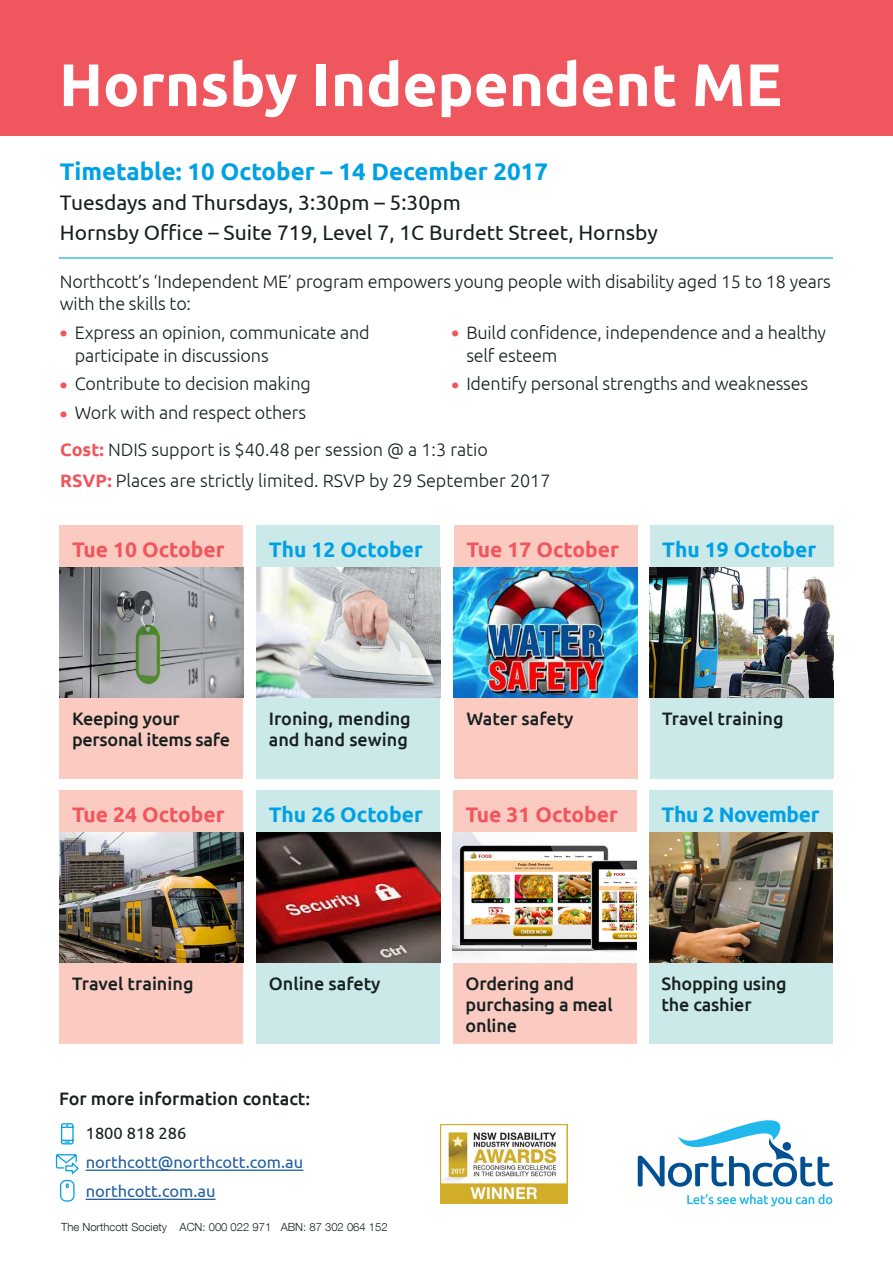
<style>
.page{position:relative;width:893px;height:1263px;background:#fff}
.page>*{position:absolute;margin:0;border:0;box-sizing:border-box;transform-origin:0 0}
.t1{font:700 60px "Ubuntu";color:#fff}
.t2{font:700 24px "Ubuntu";color:#00a1e4}
.t3{font:21px/30px "Ubuntu";color:#16211f}
.t4{font:700 21px "Ubuntu";color:#f0565d}
.t5{font:700 21px "Ubuntu";color:#00a1e4}
.t6{font:700 21px "Ubuntu";letter-spacing:-.02em;color:#00a1e4}
.t7{font:300 18px/22.5px "Ubuntu";letter-spacing:-.01em;color:#16211f}
.t8{font:500 18px/21px "Ubuntu";letter-spacing:-.01em;color:#16211f}
.t9{font:16.5px/29.1px "Ubuntu";color:#215e9e}
.t10{font:16.5px "Ubuntu";color:#16211f}
.t11{font:300 11.25px "Helvetica Neue LT Com";color:#16211f}
.s1{font-weight:700;font-size:21px;color:#f0565d}
.s2{font-weight:700;color:#f0565d}
</style>
<div class="page">
<svg style="left:638px;top:1120px;width:195px;height:67px"></svg>
<svg style="left:687px;top:1194px;width:145px;height:12px"></svg>
<div style="left:60px;top:525px;width:183px;height:253px;background:#fbcac1"></div>
<div style="left:60px;top:790px;width:183px;height:253px;background:#fbcac1"></div>
<div style="left:453px;top:790px;width:184px;height:253px;background:#fbcac1"></div>
<div style="left:649px;top:790px;width:184px;height:253px;background:#cbe9e8"></div>
<div style="left:454px;top:525px;width:184px;height:253px;background:#fbcac1"></div>
<div style="left:256px;top:525px;width:184px;height:253px;background:#cbe9e8"></div>
<div style="left:649px;top:525px;width:184px;height:253px;background:#cbe9e8"></div>
<div style="left:256px;top:790px;width:184px;height:253px;background:#cbe9e8"></div>
<hr style="left:59px;top:257px;width:774px;height:2px;background:#00a1e4">
<img style="left:60px;top:568px;width:183px;height:130px">
<img style="left:60px;top:833px;width:183px;height:130px">
<img style="left:453px;top:833px;width:184px;height:130px">
<img style="left:649px;top:833px;width:184px;height:130px">
<img style="left:454px;top:568px;width:184px;height:130px">
<img style="left:256px;top:568px;width:184px;height:130px">
<img style="left:649px;top:568px;width:184px;height:130px">
<img style="left:256px;top:833px;width:184px;height:130px">
<img style="left:440px;top:1125px;width:128px;height:78px">
<svg style="left:61px;top:1123px;width:13px;height:22px"></svg>
<svg style="left:55px;top:1154px;width:24px;height:48px"></svg>
<hr style="left:86px;top:1169px;width:217px;height:2px;background:#215e9e">
<hr style="left:86px;top:1199px;width:130px;height:1px;background:#215e9e">
<div style="left:0;top:0;width:893px;height:135px;background:#f0565d"></div>
<h1 class="t1" style="left:59px;top:48px;width:724px">Hornsby Independent ME</h1>
<h2 class="t2" style="left:60px;top:156px;width:490px">Timetable: 10 October – 14 December 2017</h2>
<p class="t3" style="left:60px;top:186px;width:599px">Tuesdays and Thursdays, 3:30pm – 5:30pm<br>Hornsby Office – Suite 719, Level 7, 1C Burdett Street, Hornsby</p>
<p class="t7" style="left:60px;top:269px;width:773px">Northcott’s ‘Independent ME’ program empowers young people with disability aged 15 to 18 years with the skills to:</p>
<p class="t7" style="left:75px;top:321px;width:296px;text-indent:-15px"><span class="s1">•</span> Express an opinion, communicate and participate in discussions</p>
<p class="t7" style="left:60px;top:372px;width:252px"><span class="s1">•</span> Contribute to decision making</p>
<p class="t7" style="left:60px;top:401px;width:248px"><span class="s1">•</span> Work with and respect others</p>
<p class="t7" style="left:466px;top:321px;width:361px;text-indent:-15px"><span class="s1">•</span> Build confidence, independence and a healthy self esteem</p>
<p class="t7" style="left:451px;top:372px;width:358px"><span class="s1">•</span> Identify personal strengths and weaknesses</p>
<p class="t7" style="left:60px;top:434px;width:492px;line-height:31px"><span class="s2">Cost:</span> NDIS support is $40.48 per session @ a 1:3 ratio<br><span class="s2">RSVP:</span> Places are strictly limited. RSVP by 29 September 2017</p>
<p class="t4" style="left:72px;top:536px;width:154px">Tue 10 October</p>
<p class="t5" style="left:269px;top:536px;width:156px">Thu 12 October</p>
<p class="t4" style="left:466px;top:536px;width:154px">Tue 17 October</p>
<p class="t5" style="left:662px;top:536px;width:156px">Thu 19 October</p>
<p class="t8" style="left:72px;top:707px;width:159px">Keeping your personal items safe</p>
<p class="t4" style="left:72px;top:801px;width:154px">Tue 24 October</p>
<p class="t8" style="left:269px;top:707px;width:144px">Ironing, mending and hand sewing</p>
<p class="t5" style="left:269px;top:801px;width:156px">Thu 26 October</p>
<p class="t8" style="left:466px;top:707px;width:109px">Water safety</p>
<p class="t4" style="left:465px;top:801px;width:154px">Tue 31 October</p>
<p class="t8" style="left:662px;top:707px;width:123px">Travel training</p>
<p class="t6" style="left:662px;top:801px;width:159px">Thu 2 November</p>
<p class="t8" style="left:72px;top:972px;width:123px">Travel training</p>
<p class="t8" style="left:269px;top:972px;width:113px">Online safety</p>
<p class="t8" style="left:59px;top:1088px;width:253px">For more information contact:</p>
<p class="t10" style="left:86px;top:1123px;width:102px">1800 818 286</p>
<p class="t9" style="left:86px;top:1147px;width:219px">northcott@northcott.com.au northcott.com.au</p>
<p class="t11" style="left:61px;top:1220px;width:328px">The Northcott Society ACN: 000 022 971 ABN: 87 302 064 152</p>
<p class="t8" style="left:465px;top:972px;width:149px">Ordering and purchasing a meal online</p>
<p class="t8" style="left:662px;top:972px;width:127px">Shopping using the cashier</p>
</div>
